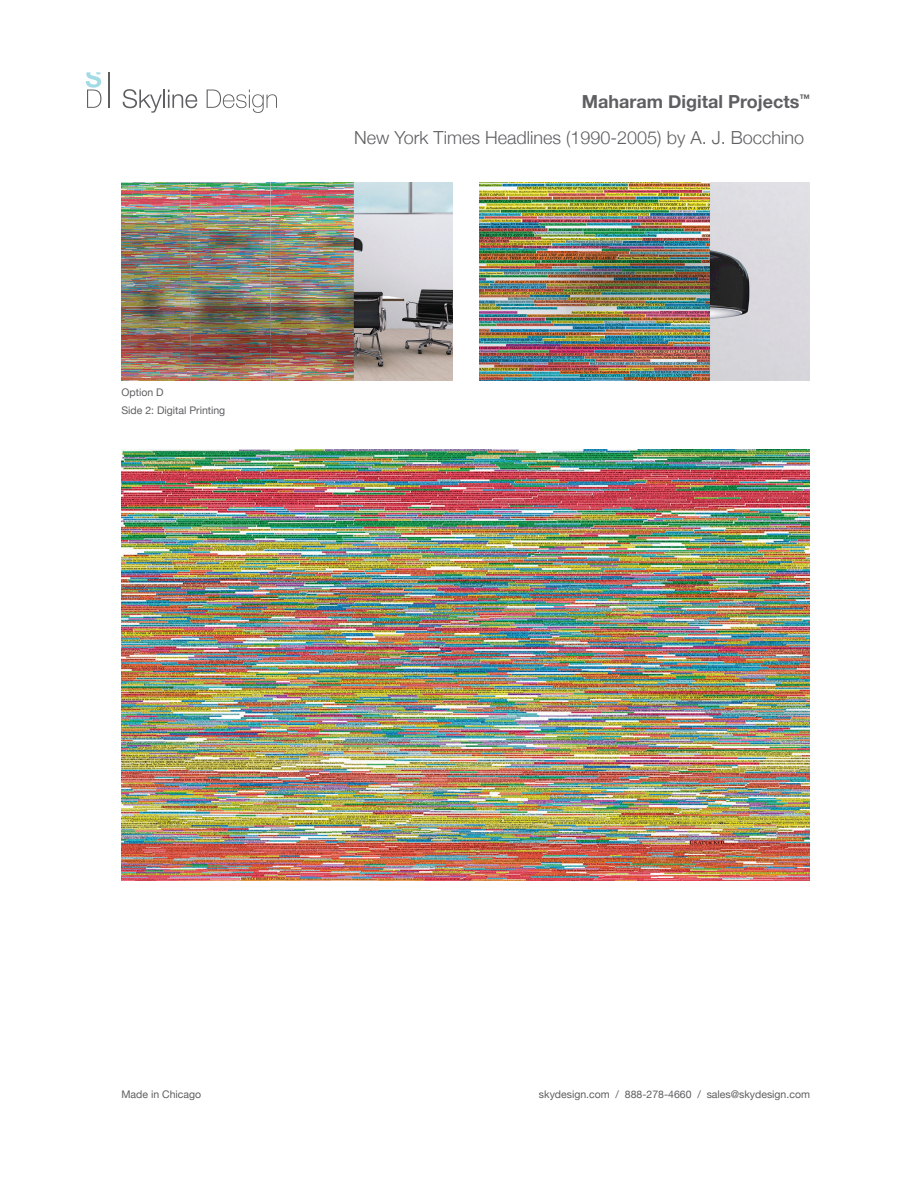
<style>
.page{position:relative;width:918px;height:1188px;background:#fff}
.page>*{position:absolute;margin:0;border:0;box-sizing:border-box;transform-origin:0 0}
.t1{font:300 18px "Helvetica Neue";color:#5f5f62}
.t2{font:700 18px "Helvetica Neue";color:#5f5f62}
.t3{font:10.5px/18px "Helvetica Neue";color:#5f5f62}
</style>
<div class="page">
<svg style="left:86px;top:72px;width:15px;height:36px"></svg>
<hr style="left:108px;top:72px;width:1px;height:36px;background:#5f5f62">
<svg style="left:123px;top:89px;width:74px;height:24px"></svg>
<svg style="left:207px;top:90px;width:70px;height:23px"></svg>
<img style="left:122px;top:182px;width:330px;height:198px">
<img style="left:122px;top:450px;width:688px;height:430px">
<img style="left:479px;top:182px;width:331px;height:198px">
<h1 class="t2" style="left:582px;top:87px;width:230px">Maharam Digital Projects<sup>™</sup></h1>
<p class="t3" style="left:122px;top:384px;width:105px">Option D<br>Side 2: Digital Printing</p>
<h1 class="t1" style="left:354px;top:123px;width:451px">New York Times Headlines (1990-2005) by A. J. Bocchino</h1>
<p class="t3" style="left:121px;top:1086px;width:81px">Made in Chicago</p>
<p class="t3" style="left:539px;top:1086px;width:273px">skydesign.com / 888-278-4660 / sales@skydesign.com</p>
</div>
